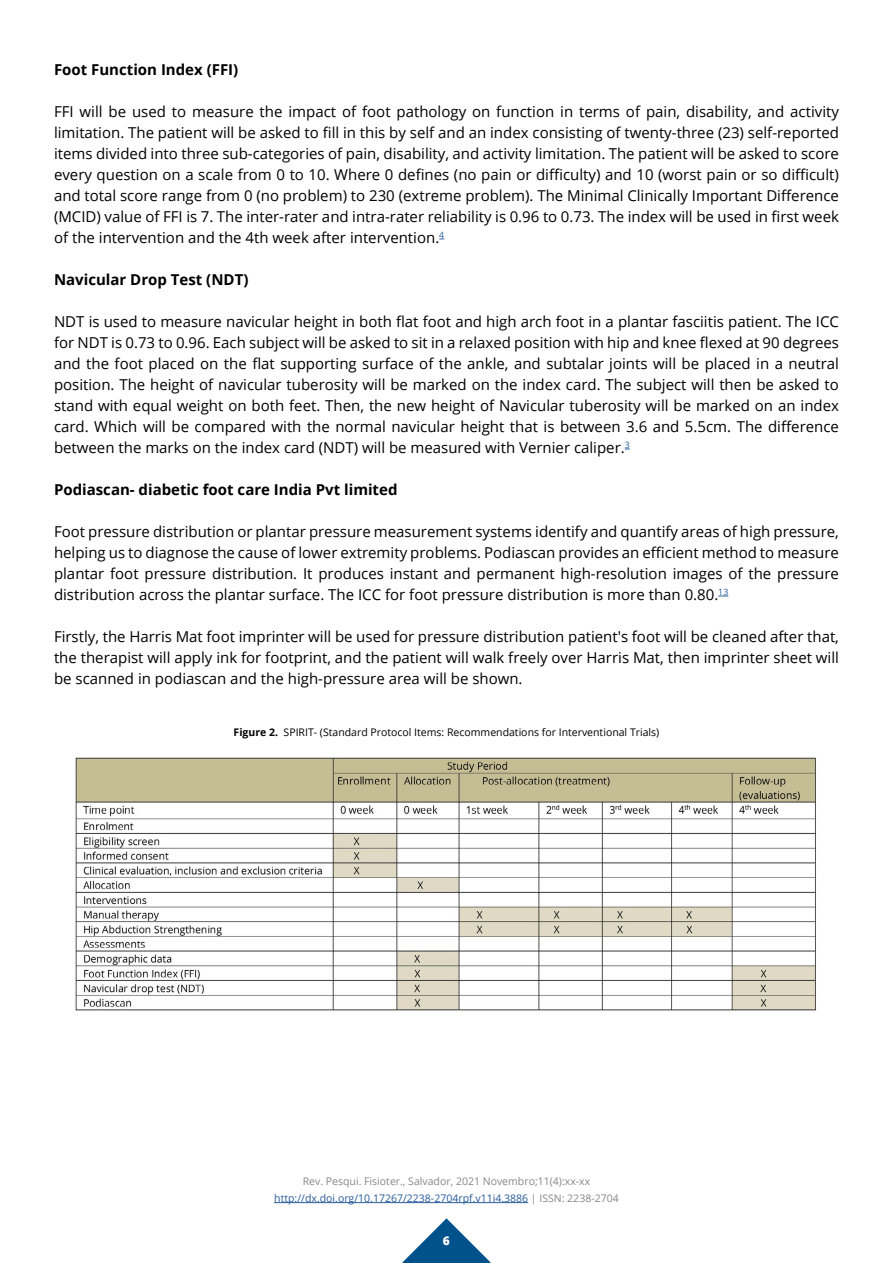
<style>
.page{position:relative;width:893px;height:1263px;background:#fff}
.page>*{position:absolute;margin:0;border:0;box-sizing:border-box;transform-origin:0 0}
.t1{font:15px/21px "Open Sans";color:#000;text-align:justify}
.t2{font:700 15px "Open Sans";color:#000}
.t3{font:800 12px "Open Sans";color:#fff}
.t4{font:10.5px/16.5px "Open Sans";color:#878787;text-align:center}
.t5{font:10.5px "Open Sans";color:#000}
.s1{font-weight:700}
.s2{color:#275b9b}
</style>
<div class="page">
<svg style="left:402px;top:1218px;width:89px;height:45px"></svg>
<hr style="left:274px;top:1202px;width:254px;height:1px;background:#275b9b">
<img style="left:75px;top:757px;width:741px;height:254px">
<p class="t2" style="left:54px;top:59px;width:186px">Foot Function Index (FFI)</p>
<p class="t1" style="left:54px;top:101px;width:786px">FFI will be used to measure the impact of foot pathology on function in terms of pain, disability, and activity limitation. The patient will be asked to fill in this by self and an index consisting of twenty-three (23) self-reported items divided into three sub-categories of pain, disability, and activity limitation. The patient will be asked to score every question on a scale from 0 to 10. Where 0 defines (no pain or difficulty) and 10 (worst pain or so difficult) and total score range from 0 (no problem) to 230 (extreme problem). The Minimal Clinically Important Difference (MCID) value of FFI is 7. The inter-rater and intra-rater reliability is 0.96 to 0.73. The index will be used in first week of the intervention and the 4th week after intervention.<sup>4</sup></p>
<p class="t2" style="left:54px;top:269px;width:196px">Navicular Drop Test (NDT)</p>
<p class="t1" style="left:54px;top:311px;width:786px">NDT is used to measure navicular height in both flat foot and high arch foot in a plantar fasciitis patient. The ICC for NDT is 0.73 to 0.96. Each subject will be asked to sit in a relaxed position with hip and knee flexed at 90 degrees and the foot placed on the flat supporting surface of the ankle, and subtalar joints will be placed in a neutral position. The height of navicular tuberosity will be marked on the index card. The subject will then be asked to stand with equal weight on both feet. Then, the new height of Navicular tuberosity will be marked on an index card. Which will be compared with the normal navicular height that is between 3.6 and 5.5cm. The difference between the marks on the index card (NDT) will be measured with Vernier caliper.<sup>3</sup></p>
<p class="t2" style="left:54px;top:479px;width:345px">Podiascan- diabetic foot care India Pvt limited</p>
<p class="t1" style="left:54px;top:521px;width:786px">Foot pressure distribution or plantar pressure measurement systems identify and quantify areas of high pressure, helping us to diagnose the cause of lower extremity problems. Podiascan provides an efficient method to measure plantar foot pressure distribution. It produces instant and permanent high-resolution images of the pressure distribution across the plantar surface. The ICC for foot pressure distribution is more than 0.80.<sup>13</sup></p>
<p class="t1" style="left:54px;top:626px;width:786px">Firstly, the Harris Mat foot imprinter will be used for pressure distribution patient's foot will be cleaned after that, the therapist will apply ink for footprint, and the patient will walk freely over Harris Mat, then imprinter sheet will be scanned in podiascan and the high-pressure area will be shown.</p>
<p class="t5" style="left:234px;top:725px;width:427px"><span class="s1">Figure 2.</span> SPIRIT- (Standard Protocol Items: Recommendations for Interventional Trials)</p>
<p class="t4" style="left:274px;top:1173px;width:346px">Rev. Pesqui. Fisioter., Salvador, 2021 Novembro;11(4):xx-xx <span class="s2">http://dx.doi.org/10.17267/2238-2704rpf.v11i4.3886</span> | ISSN: 2238-2704</p>
<p class="t3" style="left:443px;top:1232px;width:9px">6</p>
</div>
